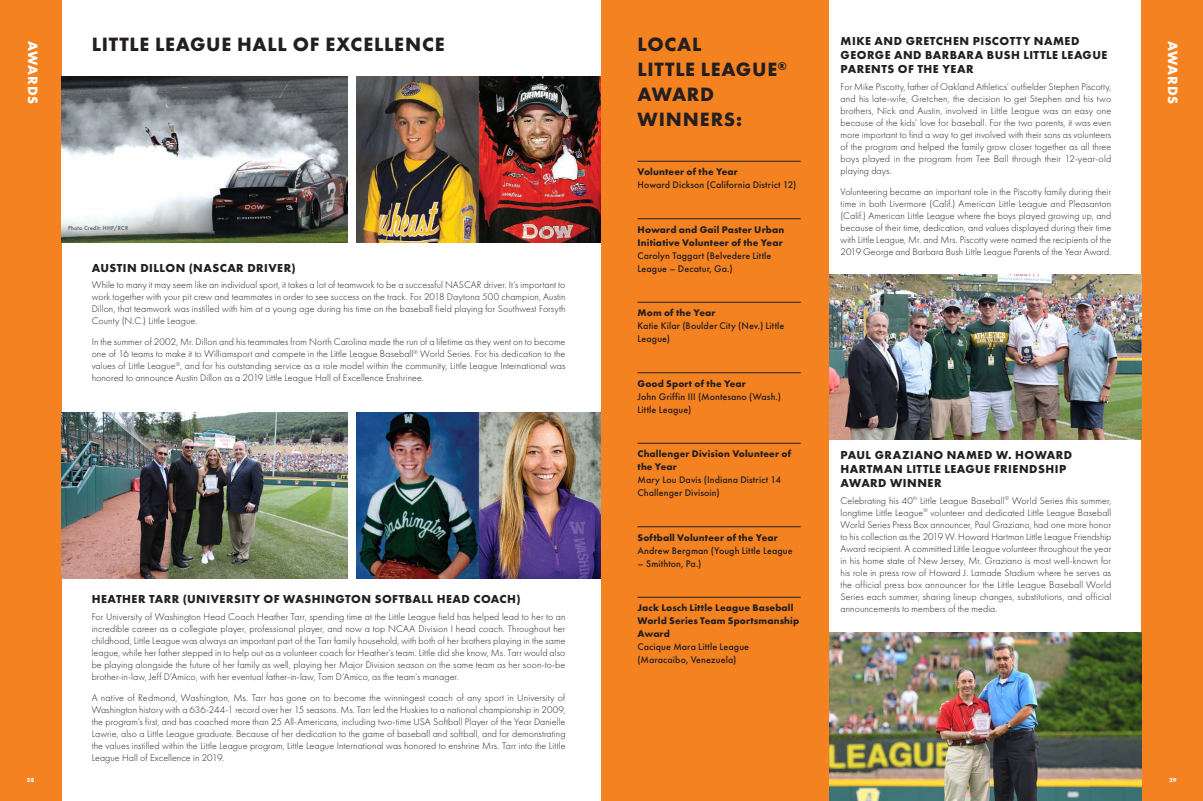
<style>
.page{position:relative;width:1203px;height:801px;background:#fff}
.page>*{position:absolute;margin:0;border:0;box-sizing:border-box;transform-origin:0 0}
.subhead_2019{font:700 20px/25px "Futura PT";letter-spacing:.035em;color:#231f20}
.t1{font:700 14px "Futura PT";letter-spacing:.055em;color:#fff}
.H3_2019{font:700 12px/14px "Futura PT";letter-spacing:.04em;color:#231f20}
.Body_Copy{font:300 10px/12px "Futura PT";letter-spacing:.01em;color:#231f20;text-align:justify}
.Award_winners{font:500 10px/13px "Futura PT";letter-spacing:.01em;color:#231f20}
.award{font:700 10px/13px "Futura PT";letter-spacing:.015em;color:#231f20}
.t2{font:500 6px "Futura PT";letter-spacing:.04em;color:#57585a}
.t3{font:700 6px "Futura PT";color:#fff}
</style>
<div class="page">
<div style="left:0;top:0;width:61px;height:801px;background:#f58220"></div>
<div style="left:1141px;top:0;width:61px;height:801px;background:#f58220"></div>
<img style="left:356px;top:77px;width:245px;height:165px">
<img style="left:356px;top:413px;width:245px;height:165px">
<img style="left:61px;top:77px;width:286px;height:165px">
<img style="left:61px;top:413px;width:286px;height:165px">
<img style="left:828px;top:274px;width:313px;height:166px">
<img style="left:828px;top:633px;width:313px;height:168px">
<div style="left:601px;top:0;width:227px;height:801px;background:#f58220"></div>
<hr style="left:637px;top:161px;width:163px;height:1px;background:#231f20">
<hr style="left:637px;top:218px;width:163px;height:1px;background:#231f20">
<hr style="left:637px;top:302px;width:163px;height:1px;background:#231f20">
<hr style="left:637px;top:372px;width:163px;height:1px;background:#231f20">
<hr style="left:637px;top:443px;width:163px;height:1px;background:#231f20">
<hr style="left:637px;top:526px;width:163px;height:1px;background:#231f20">
<hr style="left:637px;top:597px;width:163px;height:1px;background:#231f20">
<p class="H3_2019" style="left:840px;top:34px;width:268px">MIKE AND GRETCHEN PISCOTTY NAMED<br>GEORGE AND BARBARA BUSH LITTLE LEAGUE<br>PARENTS OF THE YEAR</p>
<p class="Body_Copy" style="left:840px;top:80px;width:272px">For Mike Piscotty, father of Oakland Athletics’ outfielder Stephen Piscotty, and his late-wife, Gretchen, the decision to get Stephen and his two brothers, Nick and Austin, involved in Little League was an easy one because of the kids’ love for baseball. For the two parents, it was even more important to find a way to get involved with their sons as volunteers of the program and helped the family grow closer together as all three boys played in the program from Tee Ball through their 12-year-old playing days.</p>
<p class="Body_Copy" style="left:840px;top:185px;width:272px">Volunteering became an important role in the Piscotty family during their time in both Livermore (Calif.) American Little League and Pleasanton (Calif.) American Little League where the boys played growing up, and because of their time, dedication, and values displayed during their time with Little League, Mr. and Mrs. Piscotty were named the recipients of the 2019 George and Barbara Bush Little League Parents of the Year Award.</p>
<p class="subhead_2019" style="left:92px;top:32px;width:354px">LITTLE LEAGUE HALL OF EXCELLENCE</p>
<p class="subhead_2019" style="left:637px;top:32px;width:151px">LOCAL<br>LITTLE LEAGUE<sup>®<br></sup>AWARD<br>WINNERS:</p>
<h2 class="t1" style="left:42px;top:41px;width:65px;rotate:90deg">AWARDS</h2>
<h2 class="t1" style="left:1181px;top:41px;width:65px;rotate:90deg">AWARDS</h2>
<p class="award" style="left:637px;top:165px;width:102px">Volunteer of the Year</p>
<p class="Award_winners" style="left:637px;top:178px;width:160px">Howard Dickson (California District 12)</p>
<p class="award" style="left:637px;top:223px;width:148px">Howard and Gail Paster Urban<br>Initiative Volunteer of the Year</p>
<p class="Award_winners" style="left:637px;top:249px;width:135px">Carolyn Taggart (Belvedere Little<br>League – Decatur, Ga.)</p>
<p class="award" style="left:637px;top:306px;width:79px">Mom of the Year</p>
<p class="Award_winners" style="left:637px;top:319px;width:148px">Katie Kilar (Boulder City (Nev.) Little<br>League)</p>
<p class="award" style="left:637px;top:377px;width:110px">Good Sport of the Year</p>
<p class="Award_winners" style="left:637px;top:390px;width:145px">John Griffin III (Montesano (Wash.)<br>Little League)</p>
<p class="award" style="left:637px;top:447px;width:155px">Challenger Division Volunteer of the Year</p>
<p class="Award_winners" style="left:637px;top:473px;width:145px">Mary Lou Davis (Indiana District 14<br>Challenger Divisoin)</p>
<p class="award" style="left:637px;top:531px;width:142px">Softball Volunteer of the Year</p>
<p class="Award_winners" style="left:637px;top:544px;width:157px">Andrew Bergman (Yough Little League</p>
<p class="Award_winners" style="left:637px;top:557px;width:65px">– Smithton, Pa.)</p>
<p class="award" style="left:637px;top:601px;width:163px">Jack Losch Little League Baseball<br>World Series Team Sportsmanship<br>Award</p>
<p class="Award_winners" style="left:637px;top:640px;width:113px">Cacique Mara Little League (Maracaibo, Venezuela)</p>
<p class="t2" style="left:68px;top:224px;width:62px">Photo Credit: HHP/RCR</p>
<p class="H3_2019" style="left:92px;top:261px;width:205px">AUSTIN DILLON (NASCAR DRIVER)</p>
<p class="Body_Copy" style="left:92px;top:279px;width:475px">While to many it may seem like an individual sport, it takes a lot of teamwork to be a successful NASCAR driver. It’s important to work together with your pit crew and teammates in order to see success on the track. For 2018 Daytona 500 champion, Austin Dillon, that teamwork was instilled with him at a young age during his time on the baseball field playing for Southwest Forsyth County (N.C.) Little League.</p>
<p class="Body_Copy" style="left:92px;top:336px;width:475px">In the summer of 2002, Mr. Dillon and his teammates from North Carolina made the run of a lifetime as they went on to become one of 16 teams to make it to Williamsport and compete in the Little League Baseball<sup>®</sup> World Series. For his dedication to the values of Little League<sup>®</sup>, and for his outstanding service as a role model within the community, Little League International was honored to announce Austin Dillon as a 2019 Little League Hall of Excellence Enshrinee.</p>
<p class="H3_2019" style="left:840px;top:448px;width:233px">PAUL GRAZIANO NAMED W. HOWARD<br>HARTMAN LITTLE LEAGUE FRIENDSHIP<br>AWARD WINNER</p>
<p class="Body_Copy" style="left:840px;top:494px;width:272px">Celebrating his 40<sup>th</sup> Little League Baseball<sup>®</sup> World Series this summer, longtime Little League<sup>®</sup> volunteer and dedicated Little League Baseball World Series Press Box announcer, Paul Graziano, had one more honor to his collection as the 2019 W. Howard Hartman Little League Friendship Award recipient. A committed Little League volunteer throughout the year in his home state of New Jersey, Mr. Graziano is most well-known for his role in press row of Howard J. Lamade Stadium where he serves as the official press box announcer for the Little League Baseball World Series each summer, sharing lineup changes, substitutions, and official announcements to members of the media.</p>
<p class="H3_2019" style="left:92px;top:592px;width:430px">HEATHER TARR (UNIVERSITY OF WASHINGTON SOFTBALL HEAD COACH)</p>
<p class="Body_Copy" style="left:92px;top:611px;width:475px">For University of Washington Head Coach Heather Tarr, spending time at the Little League field has helped lead to her to an incredible career as a collegiate player, professional player, and now a top NCAA Division I head coach. Throughout her childhood, Little League was always an important part of the Tarr family household, with both of her brothers playing in the same league, while her father stepped in to help out as a volunteer coach for Heather’s team. Little did she know, Ms. Tarr would also be playing alongside the future of her family as well, playing her Major Division season on the same team as her soon-to-be brother-in-law, Jeff D’Amico, with her eventual father-in-law, Tom D’Amico, as the team’s manager.</p>
<p class="Body_Copy" style="left:92px;top:692px;width:475px">A native of Redmond, Washington, Ms. Tarr has gone on to become the winningest coach of any sport in University of Washington history with a 636-244-1 record over her 15 seasons. Ms. Tarr led the Huskies to a national championship in 2009, the program’s first, and has coached more than 25 All-Americans, including two-time USA Softball Player of the Year Danielle Lawrie, also a Little League graduate. Because of her dedication to the game of baseball and softball, and for demonstrating the values instilled within the Little League program, Little League International was honored to enshrine Mrs. Tarr into the Little League Hall of Excellence in 2019.</p>
<p class="t3" style="left:27px;top:776px;width:9px">28</p>
<p class="t3" style="left:1169px;top:776px;width:9px">29</p>
</div>
